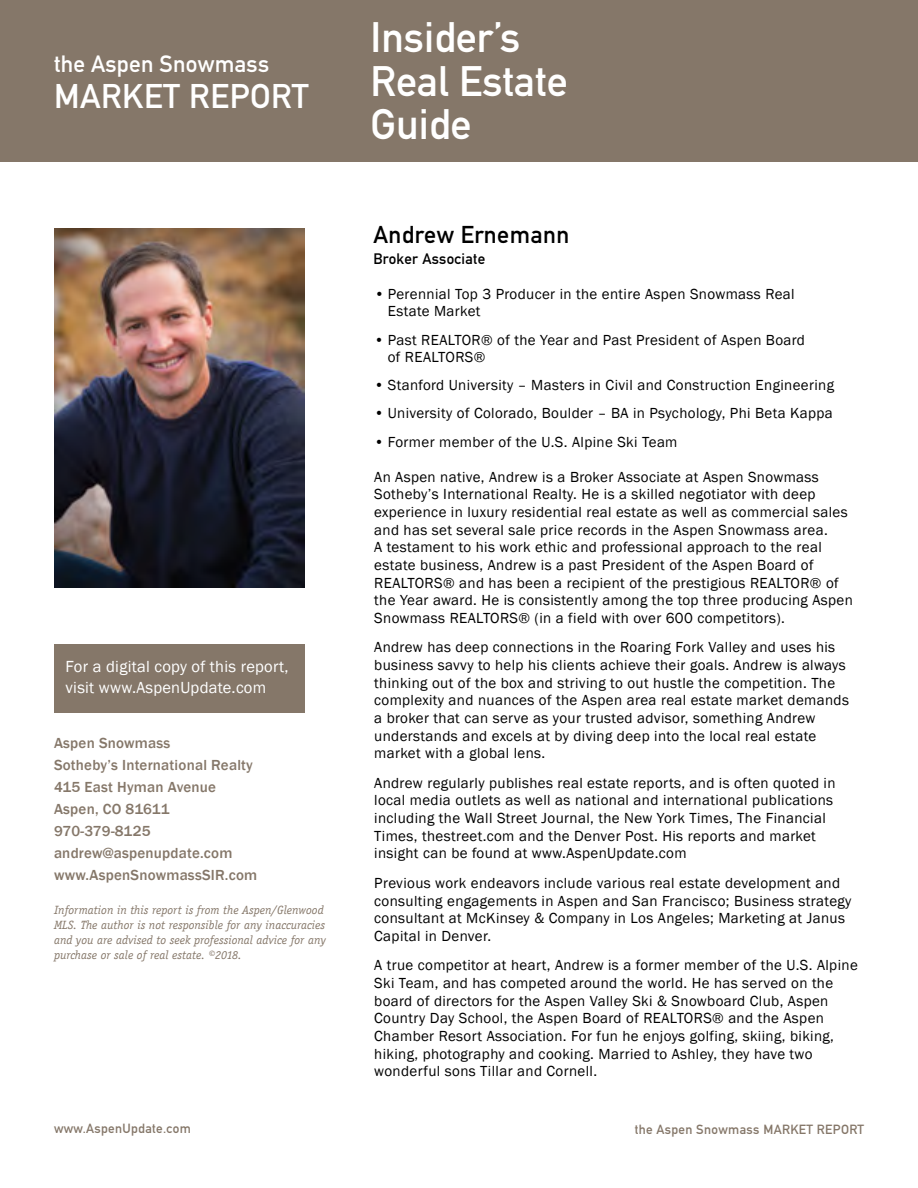
<style>
.page{position:relative;width:918px;height:1188px;background:#fff}
.page>*{position:absolute;margin:0;border:0;box-sizing:border-box;transform-origin:0 0}
.t1{font:42px/43.5px "DIN Mittelschrift";color:#fff}
.t2{font:33.75px "DIN Mittelschrift";letter-spacing:.015em;color:#fff}
.t3{font:24px "DIN Mittelschrift";letter-spacing:.02em;color:#000}
.t4{font:23.25px "DIN Mittelschrift";letter-spacing:.01em;color:#fff}
.t5{font:16.5px/21.8px "Franklin Gothic";letter-spacing:.015em;color:#fff}
.t6{font:15px/17.5px "Franklin Gothic";letter-spacing:.025em;color:#000}
.t7{font:500 15px/21.9px "Franklin Gothic";letter-spacing:.015em;color:#857769}
.t8{font:15px "DIN Mittelschrift";letter-spacing:.02em;color:#000}
.t9{font:13.2px "DIN Mittelschrift";letter-spacing:.025em;color:#857769}
.t10{font:italic 12px/15px "Officina Serif";color:#857769}
</style>
<div class="page">
<img style="left:54px;top:229px;width:251px;height:359px">
<div style="left:54px;top:644px;width:251px;height:69px;background:#857769"></div>
<div style="left:0;top:0;width:918px;height:162px;background:#857769"></div>
<h3 class="t4" style="left:54px;top:50px;width:217px">the Aspen Snowmass</h3>
<h2 class="t2" style="left:54px;top:76px;width:256px">MARKET REPORT</h2>
<p class="t5" style="left:66px;top:656px;width:225px">For a digital copy of this report, visit www.AspenUpdate.com</p>
<p class="t7" style="left:54px;top:733px;width:205px">Aspen Snowmass<br>Sotheby’s International Realty<br>415 East Hyman Avenue<br>Aspen, CO 81611<br>970-379-8125 andrew@aspenupdate.com www.AspenSnowmassSIR.com</p>
<p class="t10" style="left:54px;top:903px;width:274px">Information in this report is from the Aspen/Glenwood MLS. The author is not responsible for any inaccuracies and you are advised to seek professional advice for any purchase or sale of real estate. ©2018.</p>
<p class="t9" style="left:54px;top:1121px;width:138px">www.AspenUpdate.com</p>
<h1 class="t1" style="left:370px;top:15px;width:199px">Insider’s<br>Real Estate<br>Guide</h1>
<h3 class="t3" style="left:374px;top:221px;width:197px">Andrew Ernemann</h3>
<p class="t8" style="left:374px;top:250px;width:113px">Broker Associate</p>
<p class="t6" style="left:388px;top:285px;width:408px;text-indent:-13px">• Perennial Top 3 Producer in the entire Aspen Snowmass Real<br>Estate Market</p>
<p class="t6" style="left:388px;top:331px;width:419px;text-indent:-13px">• Past REALTOR® of the Year and Past President of Aspen Board of REALTORS®</p>
<p class="t6" style="left:374px;top:377px;width:461px">• Stanford University – Masters in Civil and Construction Engineering</p>
<p class="t6" style="left:374px;top:405px;width:460px">• University of Colorado, Boulder – BA in Psychology, Phi Beta Kappa</p>
<p class="t6" style="left:374px;top:433px;width:305px">• Former member of the U.S. Alpine Ski Team</p>
<p class="t6" style="left:374px;top:468px;width:480px">An Aspen native, Andrew is a Broker Associate at Aspen Snowmass Sotheby’s International Realty. He is a skilled negotiator with deep experience in luxury residential real estate as well as commercial sales and has set several sale price records in the Aspen Snowmass area.<br>A testament to his work ethic and professional approach to the real estate business, Andrew is a past President of the Aspen Board of REALTORS® and has been a recipient of the prestigious REALTOR® of the Year award. He is consistently among the top three producing Aspen Snowmass REALTORS® (in a field with over 600 competitors).</p>
<p class="t6" style="left:374px;top:639px;width:476px">Andrew has deep connections in the Roaring Fork Valley and uses his business savvy to help his clients achieve their goals. Andrew is always thinking out of the box and striving to out hustle the competition. The complexity and nuances of the Aspen area real estate market demands a broker that can serve as your trusted advisor, something Andrew understands and excels at by diving deep into the local real estate market with a global lens.</p>
<p class="t6" style="left:374px;top:774px;width:463px">Andrew regularly publishes real estate reports, and is often quoted in local media outlets as well as national and international publications including the Wall Street Journal, the New York Times, The Financial Times, thestreet.com and the Denver Post. His reports and market insight can be found at www.AspenUpdate.com</p>
<p class="t6" style="left:374px;top:875px;width:479px">Previous work endeavors include various real estate development and consulting engagements in Aspen and San Francisco; Business strategy consultant at McKinsey &amp; Company in Los Angeles; Marketing at Janus Capital in Denver.</p>
<p class="t6" style="left:374px;top:957px;width:485px">A true competitor at heart, Andrew is a former member of the U.S. Alpine Ski Team, and has competed around the world. He has served on the board of directors for the Aspen Valley Ski &amp; Snowboard Club, Aspen Country Day School, the Aspen Board of REALTORS® and the Aspen Chamber Resort Association. For fun he enjoys golfing, skiing, biking, hiking, photography and cooking. Married to Ashley, they have two wonderful sons Tillar and Cornell.</p>
<p class="t9" style="left:635px;top:1122px;width:231px">the Aspen Snowmass MARKET REPORT</p>
</div>
